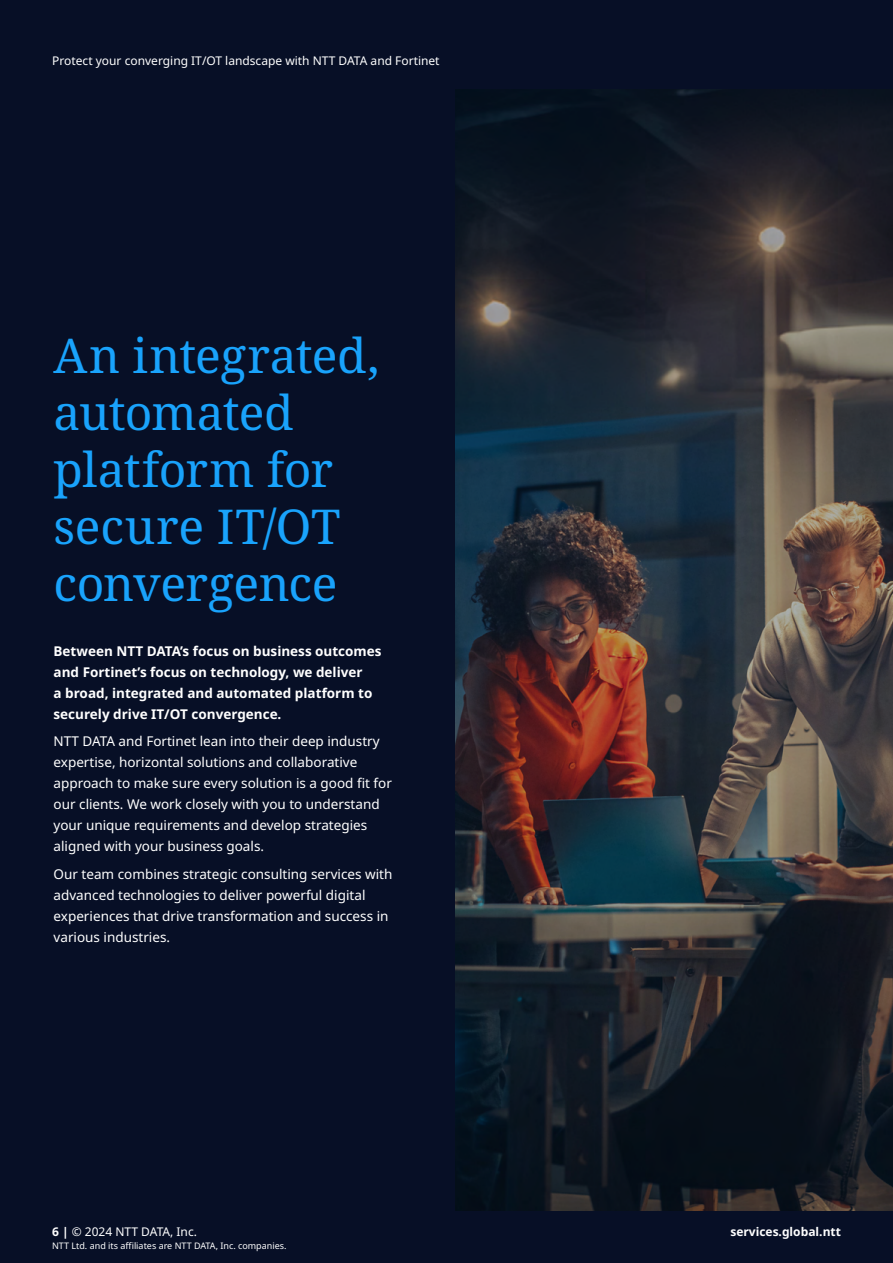
<style>
.page{position:relative;width:893px;height:1263px;background:#070f26}
.page>*{position:absolute;margin:0;border:0;box-sizing:border-box;transform-origin:0 0}
.HEADING_1_32pt{font:48px/57px "Noto Serif";letter-spacing:-.01em;color:#19a3fc}
.BODY_TEXT_9pt{font:13.5px/21px "Noto Sans";color:#fff}
.BODY_TEXT_9pt-2{font:700 13.5px/21px "Noto Sans";color:#fff}
.t1{font:12px "Noto Sans";color:#fff}
.t2{font:700 12px "Noto Sans";color:#fff}
.t3{font:9px "Noto Sans";color:#fff}
.s1{font-weight:700}
</style>
<div class="page">
<svg style="left:455px;top:89px;width:438px;height:1122px"></svg>
<p class="t1" style="left:52px;top:54px;width:389px">Protect your converging IT/OT landscape with NTT DATA and Fortinet</p>
<p class="HEADING_1_32pt" style="left:54px;top:328px;width:327px">An integrated, automated platform for secure IT/OT convergence</p>
<p class="BODY_TEXT_9pt-2" style="left:54px;top:641px;width:329px">Between NTT DATA’s focus on business outcomes and Fortinet’s focus on technology, we deliver<br>a broad, integrated and automated platform to securely drive IT/OT convergence.</p>
<p class="BODY_TEXT_9pt" style="left:54px;top:731px;width:340px">NTT DATA and Fortinet lean into their deep industry expertise, horizontal solutions and collaborative approach to make sure every solution is a good fit for our clients. We work closely with you to understand your unique requirements and develop strategies aligned with your business goals.</p>
<p class="BODY_TEXT_9pt" style="left:54px;top:863px;width:340px">Our team combines strategic consulting services with advanced technologies to deliver powerful digital experiences that drive transformation and success in various industries.</p>
<p class="t1" style="left:52px;top:1225px;width:146px"><span class="s1">6 |</span> © 2024 NTT DATA, Inc.</p>
<p class="t3" style="left:52px;top:1240px;width:236px">NTT Ltd. and its affiliates are NTT DATA, Inc. companies.</p>
<p class="t2" style="left:730px;top:1225px;width:112px">services.global.ntt</p>
</div>
